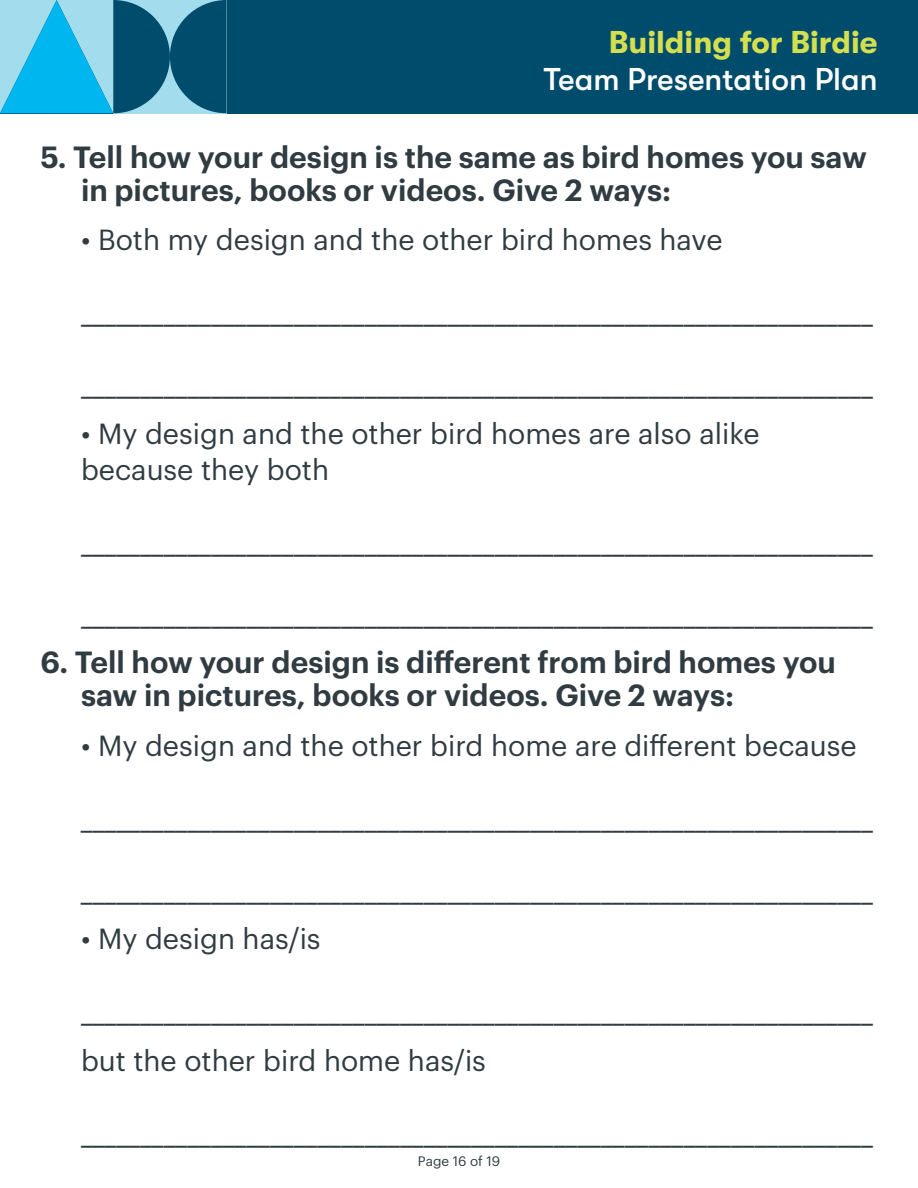
<style>
.page{position:relative;width:918px;height:1188px;background:#fff}
.page>*{position:absolute;margin:0;border:0;box-sizing:border-box;transform-origin:0 0}
.t1{font:500 31.5px "GT Walsheim";color:#fff}
.t2{font:700 31.5px "GT Walsheim";color:#d3df4e}
.t3{font:30px "Graphik";color:#303c42}
.t4{font:600 30px/33px "Graphik";color:#303c42}
.t5{font:28.5px/36px "Graphik";color:#303c42}
.t6{font:13.5px "Graphik";color:#303c42}
</style>
<div class="page">
<div style="left:0;top:0;width:918px;height:113px;background:#004c6c"></div>
<svg style="left:0;top:0;width:227px;height:113px"></svg>
<p class="t2" style="left:609px;top:24px;width:270px">Building for Birdie</p>
<p class="t1" style="left:544px;top:62px;width:335px">Team Presentation Plan</p>
<p class="t4" style="left:81px;top:138px;width:787px;text-indent:-40px">5. Tell how your design is the same as bird homes you saw in pictures, books or videos. Give 2 ways:</p>
<p class="t5" style="left:81px;top:220px;width:643px">• Both my design and the other bird homes have</p>
<p class="t3" style="left:81px;top:289px;width:793px">___________________________________________________________________</p>
<p class="t3" style="left:81px;top:361px;width:793px">___________________________________________________________________</p>
<p class="t5" style="left:81px;top:413px;width:680px">• My design and the other bird homes are also alike because they both</p>
<p class="t3" style="left:81px;top:519px;width:793px">___________________________________________________________________</p>
<p class="t3" style="left:81px;top:591px;width:793px">___________________________________________________________________</p>
<p class="t4" style="left:81px;top:643px;width:756px;text-indent:-40px">6. Tell how your design is different from bird homes you saw in pictures, books or videos. Give 2 ways:</p>
<p class="t5" style="left:81px;top:725px;width:777px">• My design and the other bird home are different because</p>
<p class="t3" style="left:81px;top:795px;width:793px">___________________________________________________________________</p>
<p class="t3" style="left:81px;top:867px;width:793px">___________________________________________________________________</p>
<p class="t5" style="left:81px;top:919px;width:241px">• My design has/is</p>
<p class="t3" style="left:81px;top:988px;width:793px">___________________________________________________________________</p>
<p class="t5" style="left:81px;top:1040px;width:406px">but the other bird home has/is</p>
<p class="t3" style="left:81px;top:1110px;width:793px">___________________________________________________________________</p>
<p class="t6" style="left:418px;top:1151px;width:84px">Page 16 of 19</p>
</div>
